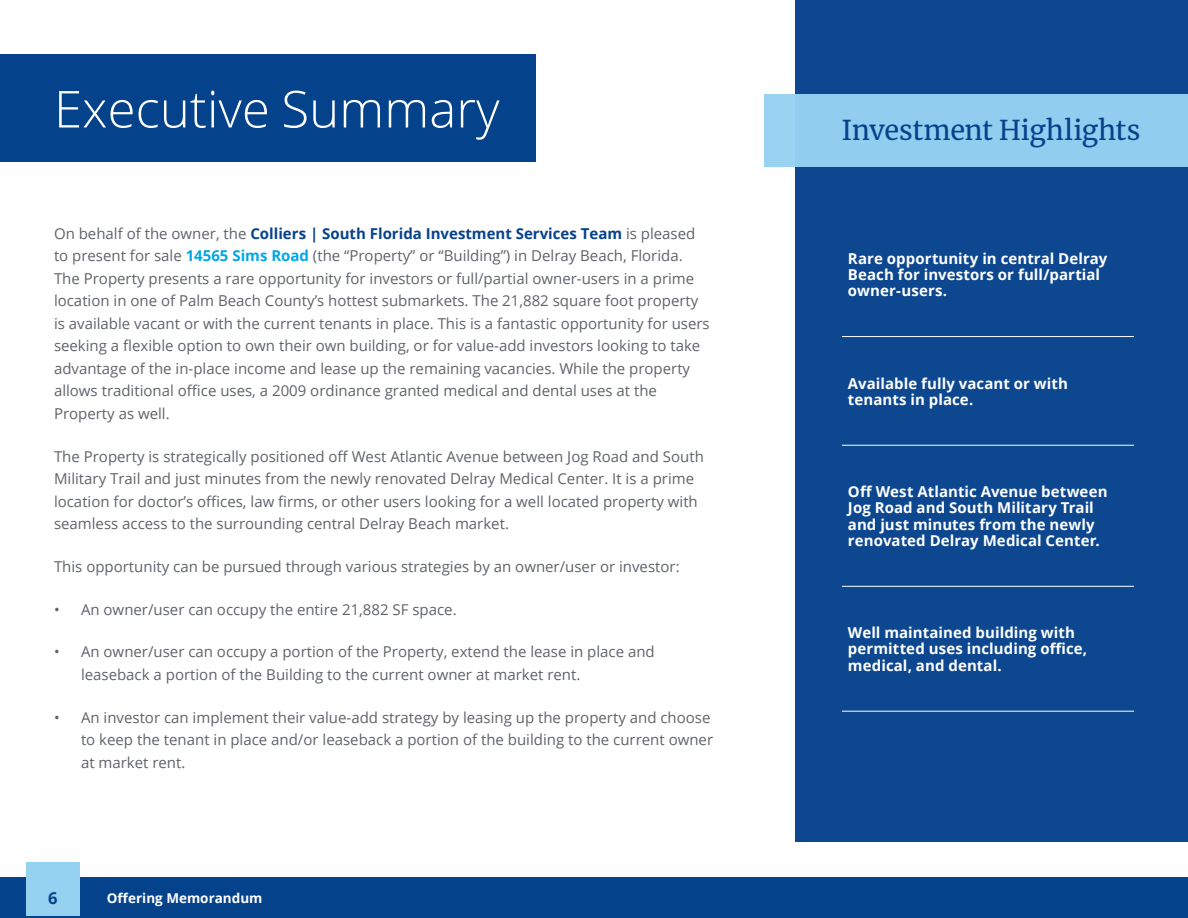
<style>
.page{position:relative;width:1188px;height:918px;background:#fff}
.page>*{position:absolute;margin:0;border:0;box-sizing:border-box;transform-origin:0 0}
.Body_Subheading_-_White_CMYK{font:300 51px "Open Sans";color:#fff}
.t1{font:27px "Merriweather";letter-spacing:-.01em;color:#05428c}
.t2{font:700 16.5px "Open Sans";color:#05428c}
.Body_Text_-_Dark_Grey_CMYK{font:15px/22.5px "Open Sans";color:#5f6369}
.t3{font:700 15px/16.2px "Open Sans";letter-spacing:.005em;color:#fff}
.t4{font:700 13.5px "Open Sans";color:#fff}
.s1{font-weight:700;color:#05428c}
.s2{font-weight:700;color:#00a8e4}
</style>
<div class="page">
<div style="left:0;top:54px;width:536px;height:108px;background:#05428c"></div>
<div style="left:796px;top:0;width:392px;height:842px;background:#0c478f"></div>
<div style="left:765px;top:94px;width:423px;height:72px;background:#95d2f2"></div>
<hr style="left:842px;top:336px;width:292px;height:1px;background:#fff">
<hr style="left:842px;top:445px;width:292px;height:1px;background:#fff">
<hr style="left:842px;top:586px;width:292px;height:1px;background:#fff">
<hr style="left:842px;top:711px;width:292px;height:1px;background:#fff">
<div style="left:0;top:878px;width:1188px;height:40px;background:#05428c"></div>
<div style="left:26px;top:862px;width:54px;height:54px;background:#95d2f2"></div>
<p class="Body_Subheading_-_White_CMYK" style="left:54px;top:74px;width:447px">Executive Summary</p>
<p class="Body_Text_-_Dark_Grey_CMYK" style="left:54px;top:222px;width:657px">On behalf of the owner, the <span class="s1">Colliers | South Florida Investment Services Team</span> is pleased to present for sale <span class="s2">14565 Sims Road</span> (the “Property” or “Building”) in Delray Beach, Florida.<br>The Property presents a rare opportunity for investors or full/partial owner-users in a prime location in one of Palm Beach County’s hottest submarkets. The 21,882 square foot property is available vacant or with the current tenants in place. This is a fantastic opportunity for users seeking a flexible option to own their own building, or for value-add investors looking to take advantage of the in-place income and lease up the remaining vacancies. While the property allows traditional office uses, a 2009 ordinance granted medical and dental uses at the Property as well.</p>
<p class="Body_Text_-_Dark_Grey_CMYK" style="left:54px;top:445px;width:651px">The Property is strategically positioned off West Atlantic Avenue between Jog Road and South Military Trail and just minutes from the newly renovated Delray Medical Center. It is a prime location for doctor’s offices, law firms, or other users looking for a well located property with seamless access to the surrounding central Delray Beach market.</p>
<p class="Body_Text_-_Dark_Grey_CMYK" style="left:54px;top:555px;width:627px">This opportunity can be pursued through various strategies by an owner/user or investor:</p>
<p class="Body_Text_-_Dark_Grey_CMYK" style="left:54px;top:598px;width:404px">• An owner/user can occupy the entire 21,882 SF space.</p>
<p class="Body_Text_-_Dark_Grey_CMYK" style="left:81px;top:640px;width:575px;text-indent:-27px">• An owner/user can occupy a portion of the Property, extend the lease in place and leaseback a portion of the Building to the current owner at market rent.</p>
<p class="Body_Text_-_Dark_Grey_CMYK" style="left:81px;top:706px;width:634px;text-indent:-27px">• An investor can implement their value-add strategy by leasing up the property and choose to keep the tenant in place and/or leaseback a portion of the building to the current owner at market rent.</p>
<p class="t2" style="left:48px;top:886px;width:11px">6</p>
<p class="t4" style="left:107px;top:888px;width:157px">Offering Memorandum</p>
<p class="t1" style="left:841px;top:112px;width:301px">Investment Highlights</p>
<p class="t3" style="left:848px;top:250px;width:261px">Rare opportunity in central Delray<br>Beach for investors or full/partial owner-users.</p>
<p class="t3" style="left:848px;top:375px;width:222px">Available fully vacant or with tenants in place.</p>
<p class="t3" style="left:848px;top:483px;width:261px">Off West Atlantic Avenue between<br>Jog Road and South Military Trail and just minutes from the newly renovated Delray Medical Center.</p>
<p class="t3" style="left:848px;top:624px;width:241px">Well maintained building with permitted uses including office, medical, and dental.</p>
</div>
